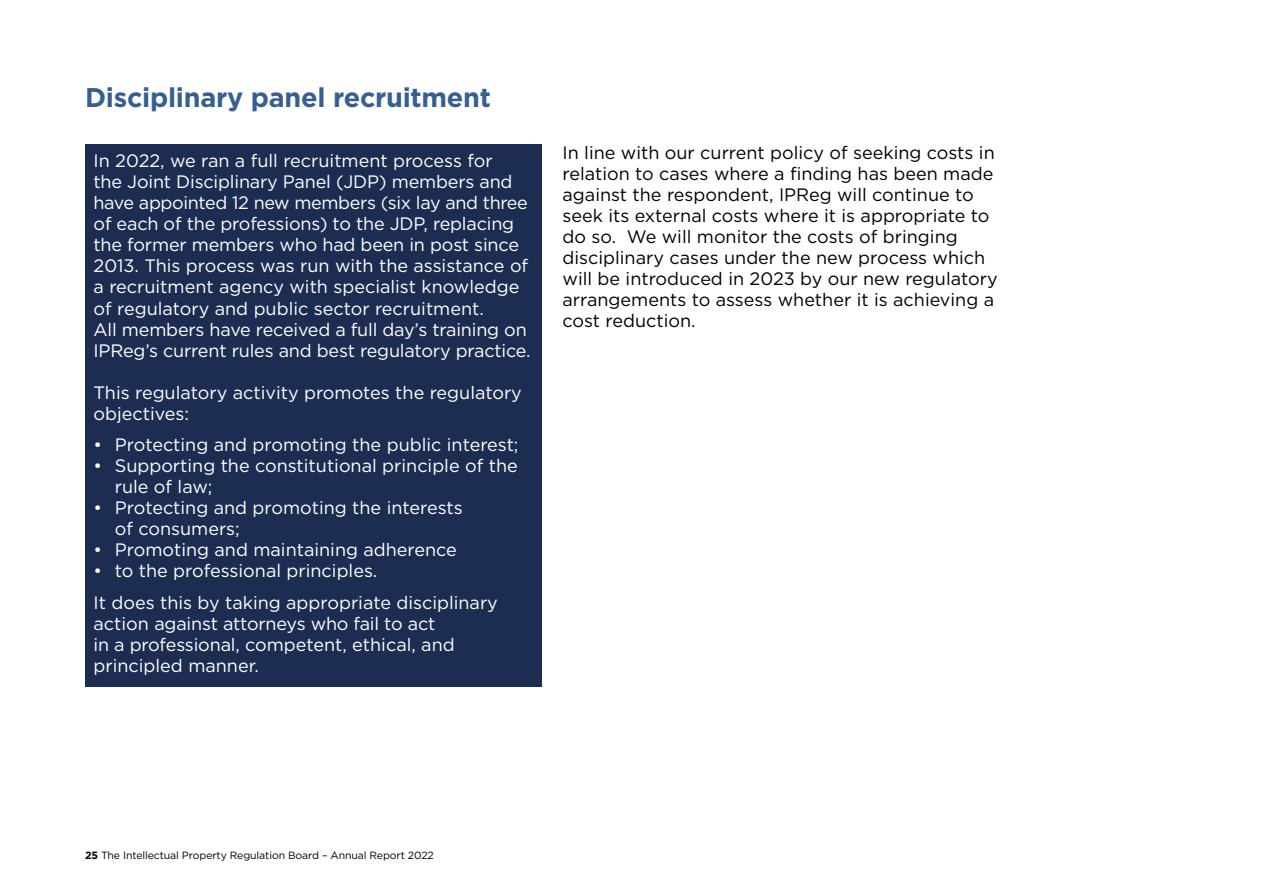
<style>
.page{position:relative;width:1263px;height:893px;background:#fff}
.page>*{position:absolute;margin:0;border:0;box-sizing:border-box;transform-origin:0 0}
.Heading{font:700 27px "Gotham";letter-spacing:-.01em;color:#365f91}
.White_text{font:18px/21px "Gotham";color:#fff}
.Paragraph{font:18px/21px "Gotham";color:#000}
.t1{font:10.5px "Gotham";letter-spacing:-.01em;color:#000}
.s1{font-weight:700}
</style>
<div class="page">
<div style="left:85px;top:145px;width:456px;height:542px;background:#1d2d52"></div>
<h1 class="Heading" style="left:85px;top:79px;width:407px">Disciplinary panel recruitment</h1>
<p class="White_text" style="left:94px;top:150px;width:439px">In 2022, we ran a full recruitment process for<br>the Joint Disciplinary Panel (JDP) members and have appointed 12 new members (six lay and three of each of the professions) to the JDP, replacing the former members who had been in post since 2013. This process was run with the assistance of a recruitment agency with specialist knowledge of regulatory and public sector recruitment.<br>All members have received a full day’s training on IPReg’s current rules and best regulatory practice.</p>
<p class="White_text" style="left:94px;top:381px;width:430px">This regulatory activity promotes the regulatory objectives:</p>
<p class="White_text" style="left:94px;top:434px;width:426px">• Protecting and promoting the public interest;</p>
<p class="White_text" style="left:115px;top:455px;width:404px;text-indent:-21px">• Supporting the constitutional principle of the rule of law;</p>
<p class="White_text" style="left:115px;top:497px;width:349px;text-indent:-21px">• Protecting and promoting the interests of consumers;</p>
<p class="White_text" style="left:94px;top:539px;width:365px">• Promoting and maintaining adherence</p>
<p class="White_text" style="left:94px;top:560px;width:285px">• to the professional principles.</p>
<p class="White_text" style="left:94px;top:591px;width:406px">It does this by taking appropriate disciplinary action against attorneys who fail to act<br>in a professional, competent, ethical, and principled manner.</p>
<p class="Paragraph" style="left:562px;top:142px;width:437px">In line with our current policy of seeking costs in relation to cases where a finding has been made against the respondent, IPReg will continue to seek its external costs where it is appropriate to do so. We will monitor the costs of bringing disciplinary cases under the new process which will be introduced in 2023 by our new regulatory arrangements to assess whether it is achieving a cost reduction.</p>
<p class="t1" style="left:85px;top:848px;width:350px"><span class="s1">25</span> The Intellectual Property Regulation Board – Annual Report 2022</p>
</div>
